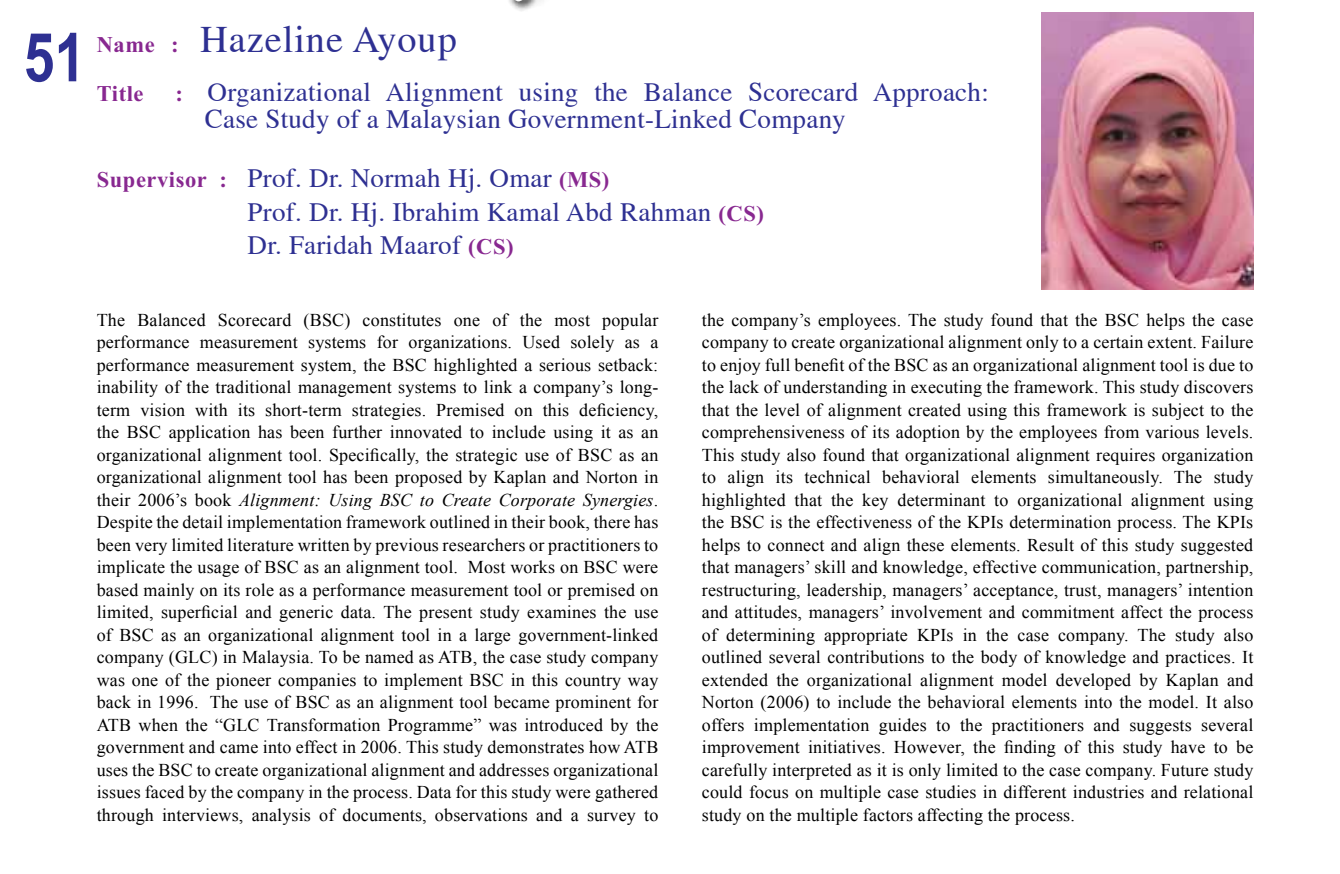
<style>
.page{position:relative;width:1340px;height:874px;background:#fff}
.page>*{position:absolute;margin:0;border:0;box-sizing:border-box;transform-origin:0 0}
.t1{font:700 67.5px "Arial";color:#2e3092;scale:.82 1}
.t2{font:38.25px "Times";letter-spacing:.025em;color:#2e3092}
.t3{font:27px/33.8px "Times";letter-spacing:.01em;color:#2e3092}
.t4{font:22.5px "Times New Rom B";letter-spacing:.025em;color:#882890}
.t5{font:18px/22.5px "Times New Roman";letter-spacing:.01em;color:#000;text-align:justify}
.s1{font-family:"Times New Rom B";font-size:22.5px;color:#882890}
.s2{font-style:italic}
</style>
<div class="page">
<img style="left:1041px;top:13px;width:212px;height:276px">
<h1 class="t1" style="left:24px;top:13px;width:77px">51</h1>
<h2 class="t2" style="left:97px;top:17px;width:361px"><span class="s1">Name :</span> Hazeline Ayoup</h2>
<p class="t4" style="left:97px;top:81px;width:48px">Title</p>
<h3 class="t3" style="left:205px;top:79px;width:785px;line-height:27px;text-indent:-29px"><span class="s1">:</span> Organizational Alignment using the Balance Scorecard Approach:<br>Case Study of a Malaysian Government-Linked Company</h3>
<h3 class="t3" style="left:247px;top:161px;width:518px;text-indent:-151px"><span class="s1">Supervisor :</span> Prof. Dr. Normah Hj. Omar <span class="s1">(MS)<br></span>Prof. Dr. Hj. Ibrahim Kamal Abd Rahman <span class="s1">(CS)<br></span>Dr. Faridah Maarof <span class="s1">(CS)</span></h3>
<p class="t5" style="left:97px;top:308px;width:563px">The Balanced Scorecard (BSC) constitutes one of the most popular performance measurement systems for organizations. Used solely as a performance measurement system, the BSC highlighted a serious setback: inability of the traditional management systems to link a company’s long&shy;term vision with its short-term strategies. Premised on this deficiency, the BSC application has been further innovated to include using it as an organizational alignment tool. Specifically, the strategic use of BSC as an organizational alignment tool has been proposed by Kaplan and Norton in their 2006’s book <span class="s2">Alignment: Using BSC to Create Corporate Synergies</span>.<br>Despite the detail implementation framework outlined in their book, there has been very limited literature written by previous researchers or practitioners to implicate the usage of BSC as an alignment tool. Most works on BSC were based mainly on its role as a performance measurement tool or premised on limited, superficial and generic data. The present study examines the use of BSC as an organizational alignment tool in a large government-linked company (GLC) in Malaysia. To be named as ATB, the case study company was one of the pioneer companies to implement BSC in this country way back in 1996. The use of BSC as an alignment tool became prominent for ATB when the “GLC Transformation Programme” was introduced by the government and came into effect in 2006. This study demonstrates how ATB uses the BSC to create organizational alignment and addresses organizational issues faced by the company in the process. Data for this study were gathered through interviews, analysis of documents, observations and a survey to</p>
<p class="t5" style="left:702px;top:308px;width:553px">the company’s employees. The study found that the BSC helps the case company to create organizational alignment only to a certain extent. Failure to enjoy full benefit of the BSC as an organizational alignment tool is due to the lack of understanding in executing the framework. This study discovers that the level of alignment created using this framework is subject to the comprehensiveness of its adoption by the employees from various levels.<br>This study also found that organizational alignment requires organization to align its technical behavioral elements simultaneously. The study highlighted that the key determinant to organizational alignment using the BSC is the effectiveness of the KPIs determination process. The KPIs helps to connect and align these elements. Result of this study suggested that managers’ skill and knowledge, effective communication, partnership, restructuring, leadership, managers’ acceptance, trust, managers’ intention and attitudes, managers’ involvement and commitment affect the process of determining appropriate KPIs in the case company. The study also outlined several contributions to the body of knowledge and practices. It extended the organizational alignment model developed by Kaplan and Norton (2006) to include the behavioral elements into the model. It also offers implementation guides to the practitioners and suggests several improvement initiatives. However, the finding of this study have to be carefully interpreted as it is only limited to the case company. Future study could focus on multiple case studies in different industries and relational study on the multiple factors affecting the process.</p>
</div>
